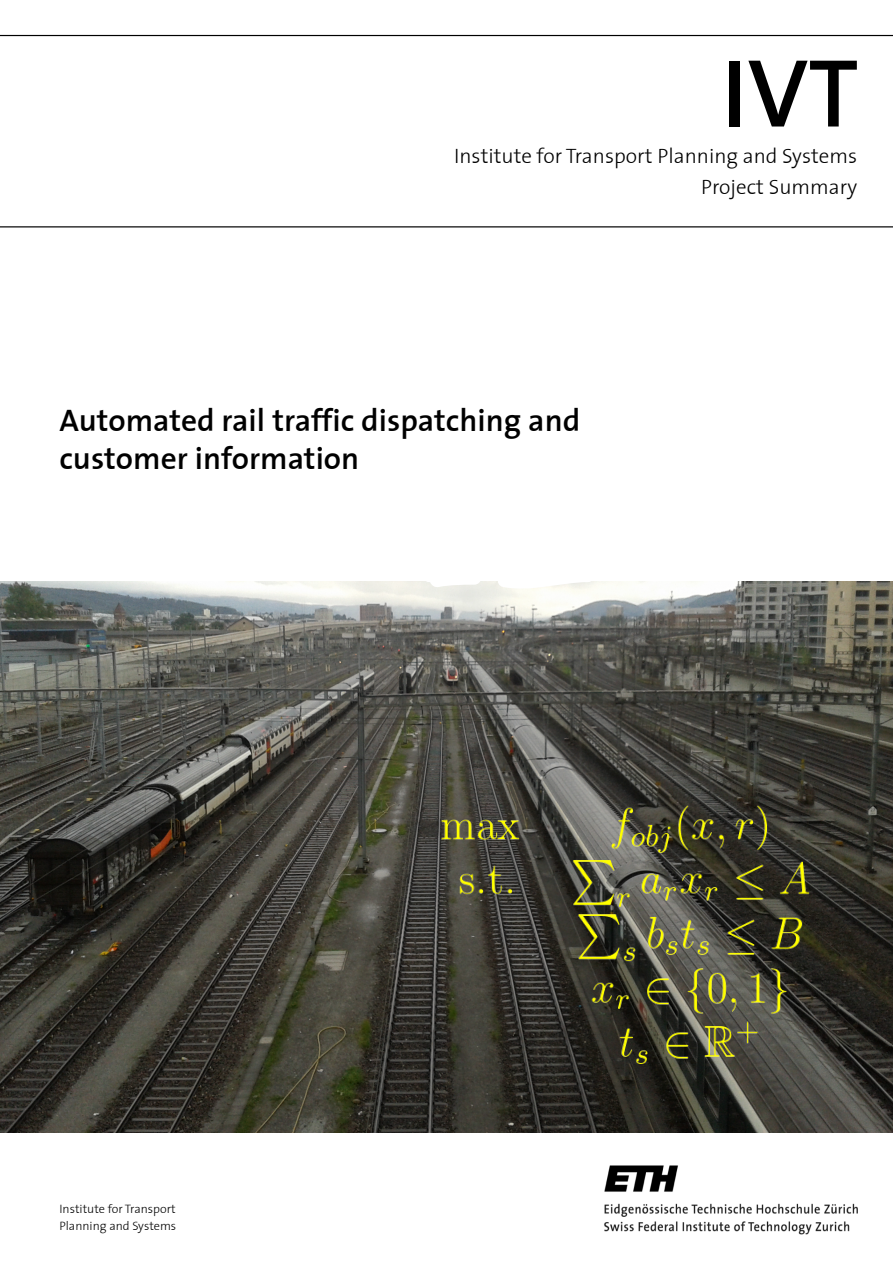
<style>
.page{position:relative;width:893px;height:1263px;background:#fff}
.page>*{position:absolute;margin:0;border:0;box-sizing:border-box;transform-origin:0 0}
.t1{font:600 97.5px "ETH";color:#000}
.t2{font:600 31.5px/37.8px "ETH";color:#000}
.t3{font:300 21px/31.5px "ETH";color:#000;text-align:right}
.t4{font:300 12.3px/16.5px "ETH";color:#000}
</style>
<div class="page">
<img style="left:0;top:581px;width:892px;height:551px">
<img style="left:441px;top:806px;width:369px;height:258px">
<svg style="left:494px;top:581px;width:103px;height:11px"></svg>
<svg style="left:419px;top:581px;width:66px;height:7px"></svg>
<hr style="left:0;top:226px;width:893px;height:1px;background:#000">
<hr style="left:0;top:35px;width:893px;height:1px;background:#000">
<img style="left:604px;top:1165px;width:254px;height:70px">
<h1 class="t1" style="left:722px;top:12px;width:138px">IVT</h1>
<p class="t3" style="left:454px;top:139px;width:404px">Institute for Transport Planning and Systems<br>Project Summary</p>
<p class="t2" style="left:59px;top:401px;width:522px">Automated rail traffic dispatching and customer information</p>
<p class="t4" style="left:59px;top:1200px;width:118px">Institute for Transport<br>Planning and Systems</p>
</div>
